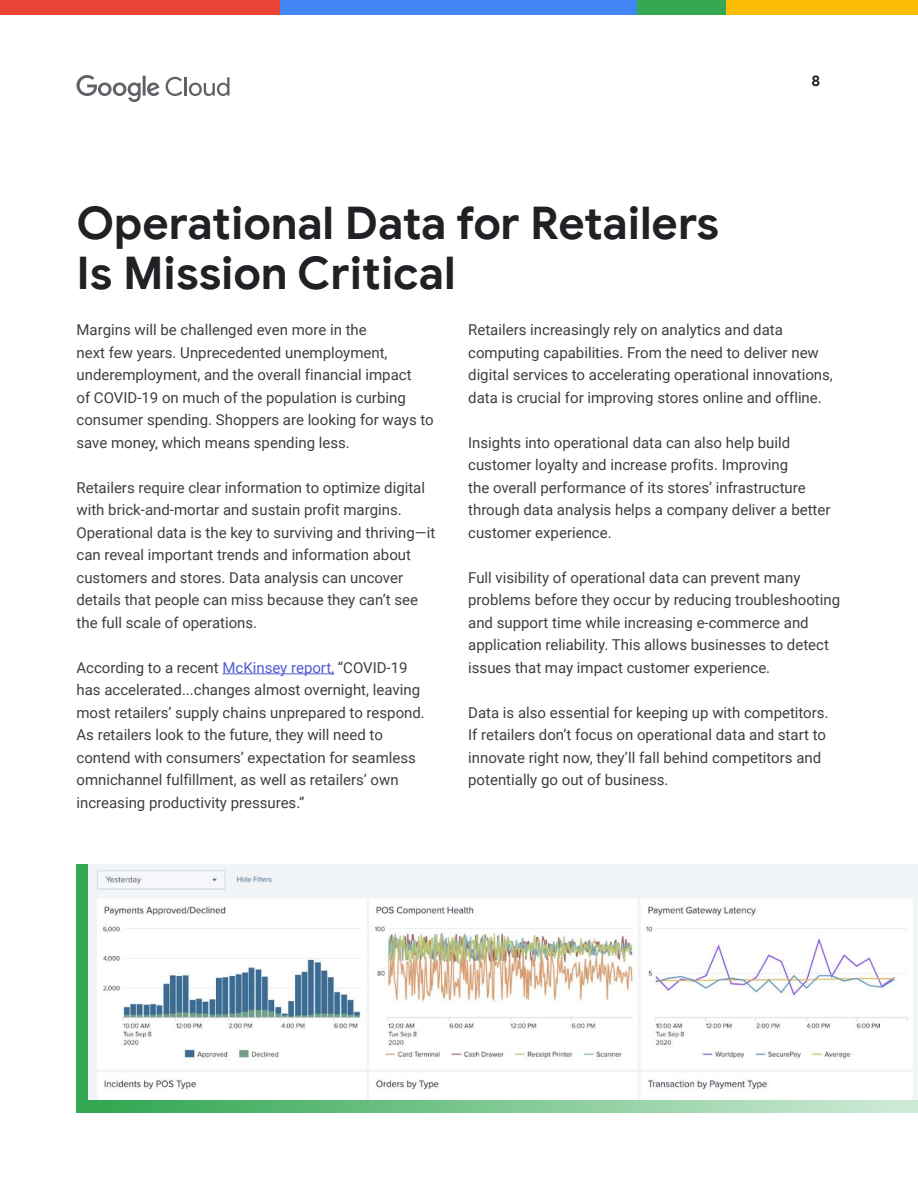
<style>
.page{position:relative;width:918px;height:1188px;background:#fff}
.page>*{position:absolute;margin:0;border:0;box-sizing:border-box;transform-origin:0 0}
.t1{font:700 45px/49.5px "Google Sans";letter-spacing:-.005em;color:#202124}
.t2{font:15px/22.5px "Roboto";color:#3c4043}
.t3{font:700 15px "Google Sans";color:#202124}
.s1{color:#4f5cd6}
</style>
<div class="page">
<svg style="left:76px;top:75px;width:84px;height:27px"></svg>
<svg style="left:166px;top:77px;width:64px;height:19px"></svg>
<hr style="left:222px;top:673px;width:112px;height:1px;background:#4f5cd6">
<div style="left:76px;top:864px;width:842px;height:249px;background:linear-gradient(to right,#2ea54e,#d0ebd8)"></div>
<img style="left:88px;top:864px;width:830px;height:236px">
<div style="left:0;top:0;width:281px;height:15px;background:#ea4335"></div>
<div style="left:281px;top:0;width:356px;height:15px;background:#4285f4"></div>
<div style="left:637px;top:0;width:90px;height:15px;background:#34a853"></div>
<div style="left:727px;top:0;width:191px;height:15px;background:#fbbc04"></div>
<p class="t3" style="left:812px;top:72px;width:10px">8</p>
<h1 class="t1" style="left:76px;top:199px;width:644px">Operational Data for Retailers<br>Is Mission Critical</h1>
<p class="t2" style="left:76px;top:318px;width:359px">Margins will be challenged even more in the<br>next few years. Unprecedented unemployment, underemployment, and the overall financial impact<br>of COVID-19 on much of the population is curbing consumer spending. Shoppers are looking for ways to save money, which means spending less.</p>
<p class="t2" style="left:76px;top:476px;width:360px">Retailers require clear information to optimize digital with brick-and-mortar and sustain profit margins.<br>Operational data is the key to surviving and thriving—it can reveal important trends and information about customers and stores. Data analysis can uncover details that people can miss because they can’t see the full scale of operations.</p>
<p class="t2" style="left:76px;top:656px;width:350px">According to a recent <span class="s1">McKinsey report,</span> “COVID-19 has accelerated...changes almost overnight, leaving most retailers’ supply chains unprepared to respond.<br>As retailers look to the future, they will need to contend with consumers’ expectation for seamless omnichannel fulfillment, as well as retailers’ own increasing productivity pressures.”</p>
<p class="t2" style="left:468px;top:318px;width:366px">Retailers increasingly rely on analytics and data computing capabilities. From the need to deliver new digital services to accelerating operational innovations, data is crucial for improving stores online and offline.</p>
<p class="t2" style="left:468px;top:431px;width:364px">Insights into operational data can also help build customer loyalty and increase profits. Improving<br>the overall performance of its stores’ infrastructure through data analysis helps a company deliver a better customer experience.</p>
<p class="t2" style="left:468px;top:566px;width:374px">Full visibility of operational data can prevent many problems before they occur by reducing troubleshooting and support time while increasing e-commerce and application reliability. This allows businesses to detect issues that may impact customer experience.</p>
<p class="t2" style="left:468px;top:701px;width:362px">Data is also essential for keeping up with competitors.<br>If retailers don’t focus on operational data and start to innovate right now, they’ll fall behind competitors and potentially go out of business.</p>
</div>
